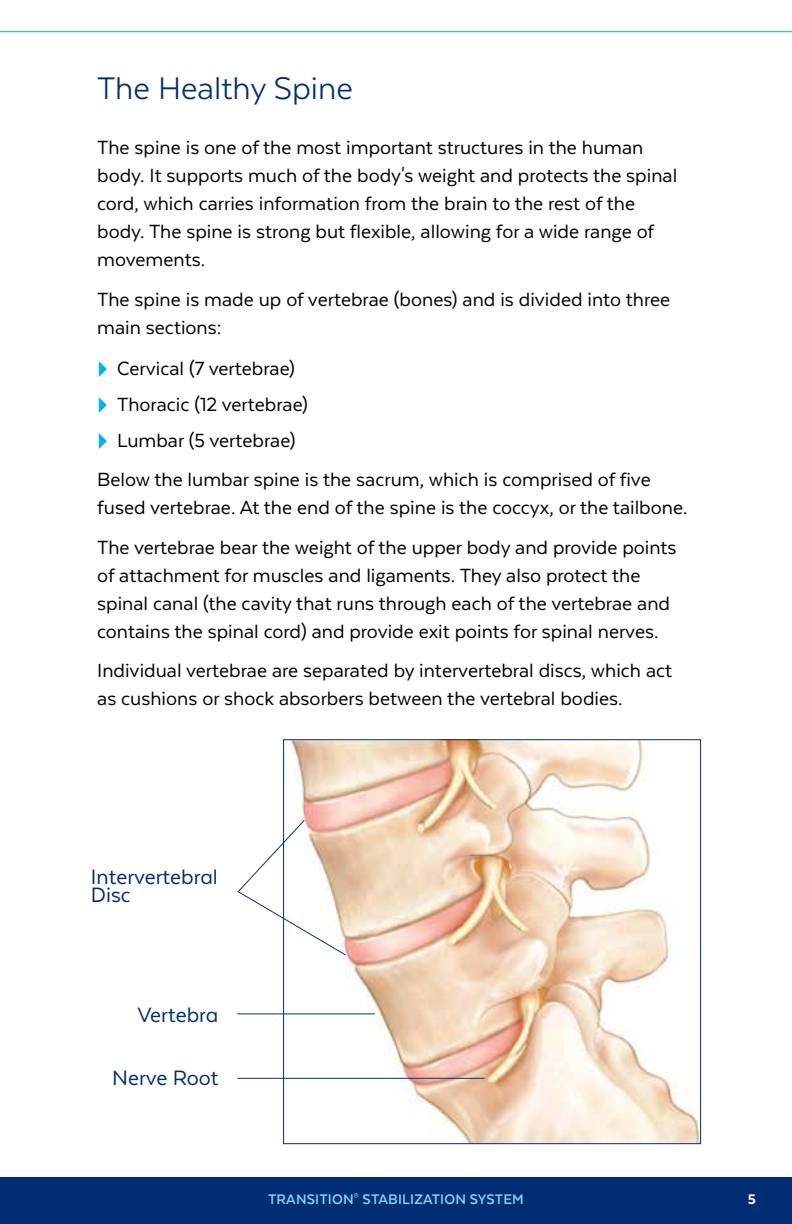
<style>
.page{position:relative;width:792px;height:1224px;background:#fff}
.page>*{position:absolute;margin:0;border:0;box-sizing:border-box;transform-origin:0 0}
.t1{font:36px "Texta";color:#002d74}
.t2{font:24px/18px "Texta Alt";color:#002d74}
.t3{font:22px/28px "Texta";color:#000}
.t4{font:700 16px "Texta Alt";letter-spacing:.01em;color:#80d9f1}
.t5{font:800 16px "Texta Alt";color:#fff}
</style>
<div class="page">
<div style="left:0;top:1178px;width:792px;height:46px;background:#002d74"></div>
<hr style="left:0;top:31px;width:792px;height:1px;background:#00b2e3">
<img style="left:285px;top:741px;width:414px;height:401px">
<hr style="left:237px;top:1013px;width:138px;height:1px;background:#043673">
<hr style="left:237px;top:1078px;width:248px;height:1px;background:#043673">
<svg style="left:237px;top:819px;width:110px;height:137px"></svg>
<h1 class="t1" style="left:97px;top:70px;width:257px">The Healthy Spine</h1>
<p class="t3" style="left:97px;top:134px;width:582px">The spine is one of the most important structures in the human body. It supports much of the body's weight and protects the spinal cord, which carries information from the brain to the rest of the body. The spine is strong but flexible, allowing for a wide range of movements.</p>
<p class="t3" style="left:97px;top:285px;width:574px">The spine is made up of vertebrae (bones) and is divided into three main sections:</p>
<p class="t3" style="left:117px;top:351px;width:192px;line-height:35.8px">Cervical (7 vertebrae)<br>Thoracic (12 vertebrae)<br>Lumbar (5 vertebrae)</p>
<p class="t3" style="left:97px;top:466px;width:592px">Below the lumbar spine is the sacrum, which is comprised of five fused vertebrae. At the end of the spine is the coccyx, or the tailbone.</p>
<p class="t3" style="left:97px;top:533px;width:581px">The vertebrae bear the weight of the upper body and provide points of attachment for muscles and ligaments. They also protect the spinal canal (the cavity that runs through each of the vertebrae and contains the spinal cord) and provide exit points for spinal nerves.</p>
<p class="t3" style="left:97px;top:657px;width:577px">Individual vertebrae are separated by intervertebral discs, which act as cushions or shock absorbers between the vertebral bodies.</p>
<p class="t2" style="left:91px;top:867px;width:128px">Intervertebral<br>Disc</p>
<p class="t2" style="left:137px;top:1006px;width:82px">Vertebra</p>
<p class="t2" style="left:112px;top:1068px;width:108px">Nerve Root</p>
<p class="t4" style="left:268px;top:1191px;width:257px">TRANSITION<sup>®</sup> STABILIZATION SYSTEM</p>
<p class="t5" style="left:748px;top:1191px;width:10px">5</p>
</div>
